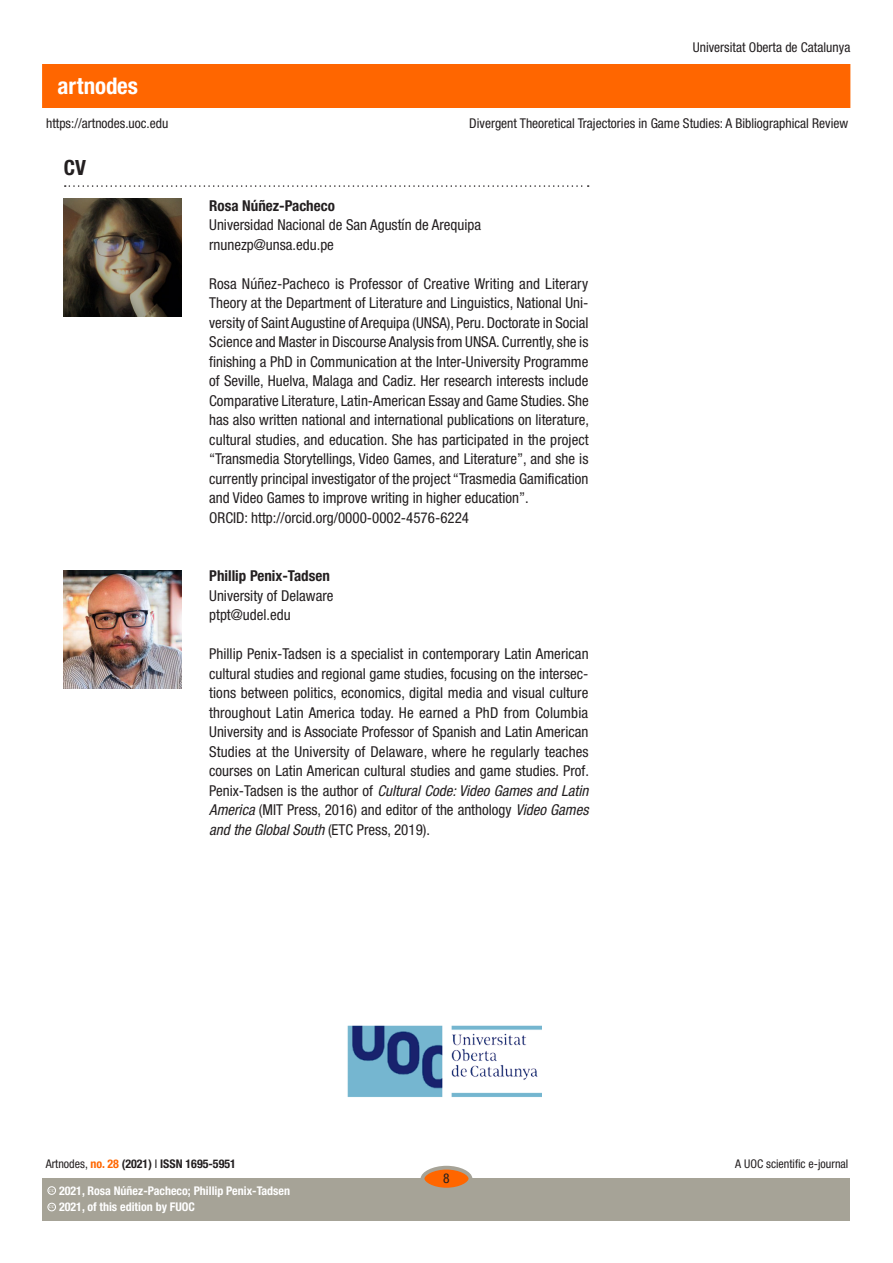
<style>
.page{position:relative;width:893px;height:1263px;background:#fff}
.page>*{position:absolute;margin:0;border:0;box-sizing:border-box;transform-origin:0 0}
.t1{font:700 condensed 22.95px "Helvetica Neue LT Std";color:#fff}
.t2{font:700 condensed 21px "Helvetica Neue LT Std";color:#231f20}
.text1p{font:condensed 15px/19.5px "Helvetica Neue LT Std";color:#231f20;text-align:justify}
.text1p-2{font:700 condensed 15px "Helvetica Neue LT Std";color:#231f20}
.titolet{font:condensed 13.5px "Helvetica Neue LT Std";color:#231f20}
.t3{font:700 condensed 12px "Helvetica Neue LT Std";color:#fff}
.t4{font:700 condensed 12px "Helvetica Neue LT Std";color:#231f20}
.t5{font:condensed 12px "Helvetica Neue LT Std";color:#231f20}
.t6{font:600 3.9px "Adobe Caslon Pro";color:#fff}
.s1{font-style:italic}
.s2{font-weight:400}
.s3{color:#f60}
</style>
<div class="page">
<div style="left:43px;top:65px;width:807px;height:42px;background:#f60"></div>
<div style="left:43px;top:1178px;width:807px;height:42px;background:#a6a397"></div>
<div style="left:422px;top:1168px;width:48px;height:21px;background:#f60;border-radius:50%"></div>
<div style="left:421px;top:1166px;width:51px;height:25px;border:4px solid #a6a397;border-radius:50%"></div>
<div style="left:48px;top:1203px;width:8px;height:8px;border:1px solid #fff;border-radius:50%"></div>
<div style="left:48px;top:1186px;width:8px;height:8px;border:1px solid #fff;border-radius:50%"></div>
<img style="left:347px;top:1025px;width:195px;height:72px">
<img style="left:64px;top:198px;width:118px;height:118px">
<img style="left:64px;top:570px;width:118px;height:118px">
<svg style="left:65px;top:185px;width:524px;height:2px"></svg>
<p class="t1" style="left:58px;top:72px;width:82px">artnodes</p>
<p class="titolet" style="left:46px;top:115px;width:124px">https://artnodes.uoc.edu</p>
<p class="t2" style="left:64px;top:155px;width:24px">CV</p>
<p class="titolet" style="left:693px;top:40px;width:159px">Universitat Oberta de Catalunya</p>
<p class="titolet" style="left:469px;top:115px;width:380px">Divergent Theoretical Trajectories in Game Studies: A Bibliographical Review</p>
<p class="text1p-2" style="left:209px;top:196px;width:127px">Rosa Núñez-Pacheco</p>
<p class="text1p" style="left:209px;top:215px;width:273px">Universidad Nacional de San Agustín de Arequipa</p>
<p class="text1p" style="left:209px;top:235px;width:126px">rnunezp@unsa.edu.pe</p>
<p class="text1p" style="left:209px;top:274px;width:381px">Rosa Núñez-Pacheco is Professor of Creative Writing and Literary Theory at the Department of Literature and Linguistics, National Uni&shy;versity of Saint Augustine of Arequipa (UNSA), Peru. Doctorate in Social Science and Master in Discourse Analysis from UNSA. Currently, she is finishing a PhD in Communication at the Inter-University Programme of Seville, Huelva, Malaga and Cadiz. Her research interests include Comparative Literature, Latin-American Essay and Game Studies. She has also written national and international publications on literature, cultural studies, and education. She has participated in the project “Transmedia Storytellings, Video Games, and Literature”, and she is currently principal investigator of the project “Trasmedia Gamification and Video Games to improve writing in higher education”.</p>
<p class="text1p" style="left:209px;top:508px;width:261px">ORCID: http://orcid.org/0000-0002-4576-6224</p>
<p class="text1p-2" style="left:209px;top:567px;width:122px">Phillip Penix-Tadsen</p>
<p class="text1p" style="left:209px;top:586px;width:126px">University of Delaware</p>
<p class="text1p" style="left:209px;top:605px;width:83px">ptpt@udel.edu</p>
<p class="text1p" style="left:209px;top:644px;width:381px">Phillip Penix-Tadsen is a specialist in contemporary Latin American cultural studies and regional game studies, focusing on the intersec&shy;tions between politics, economics, digital media and visual culture throughout Latin America today. He earned a PhD from Columbia University and is Associate Professor of Spanish and Latin American Studies at the University of Delaware, where he regularly teaches courses on Latin American cultural studies and game studies. Prof.<br>Penix-Tadsen is the author of <span class="s1">Cultural Code: Video Games and Latin America</span> (MIT Press, 2016) and editor of the anthology <span class="s1">Video Games and the Global South</span> (ETC Press, 2019).</p>
<p class="t4" style="left:46px;top:1157px;width:192px"><span class="s2">Artnodes,</span> <span class="s3">no. 28</span> (2021) <span class="s2">I</span> ISSN 1695-5951</p>
<p class="t3" style="left:59px;top:1183px;width:233px">2021, Rosa Núñez-Pacheco; Phillip Penix-Tadsen</p>
<p class="t6" style="left:49px;top:1188px;width:7px">CC</p>
<p class="t6" style="left:49px;top:1205px;width:7px">CC</p>
<p class="t3" style="left:59px;top:1200px;width:138px">2021, of this edition by FUOC</p>
<p class="titolet" style="left:443px;top:1171px;width:8px">8</p>
<p class="t5" style="left:735px;top:1157px;width:115px">A UOC scientific e-journal</p>
</div>
